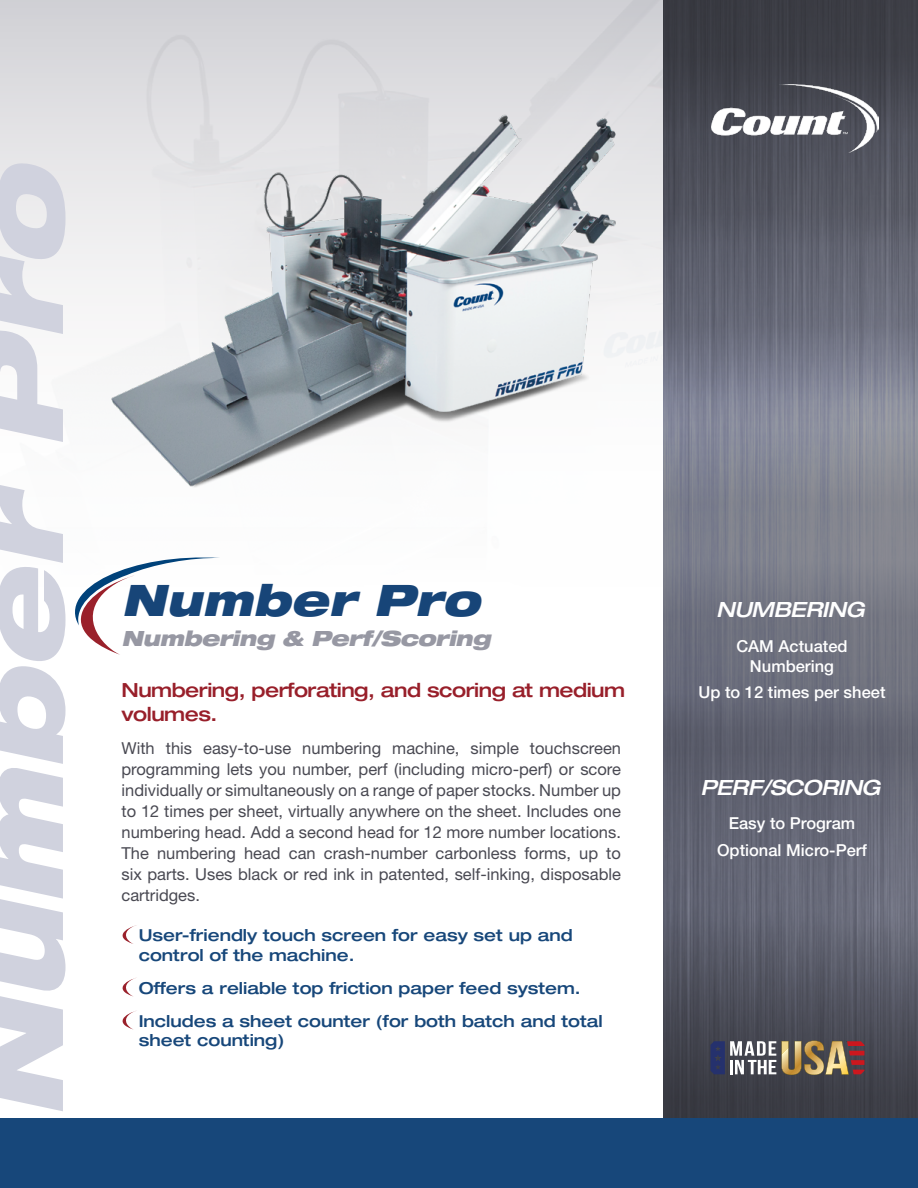
<style>
.page{position:relative;width:918px;height:1188px;background:#fff}
.page>*{position:absolute;margin:0;border:0;box-sizing:border-box;transform-origin:0 0}
.t1{font:italic 900 expanded 115.5px "Helvetica Neue LT Std";color:#d0d2de}
.t2{font:italic 900 expanded 43.5px "Helvetica Neue LT Std";color:#174578}
.t3{font:italic 900 expanded 21px "Helvetica Neue LT Std";letter-spacing:-.025em;color:#9798a3}
.t4{font:italic 500 expanded 21px "Helvetica Neue LT Std";letter-spacing:-.025em;color:#fff}
.t5{font:500 expanded 19.5px/23.4px "Helvetica Neue LT Std";letter-spacing:-.025em;color:#981f2a}
.t6{font:16.5px/21px "Helvetica Neue LT Std";color:#494952;text-align:justify}
.t7{font:500 expanded 16.5px/19.5px "Helvetica Neue LT Std";color:#17477a}
.t8{font:500 16.5px/19.8px "Helvetica Neue LT Std";color:#fff;text-align:center}
</style>
<div class="page">
<div style="left:0;top:0;width:918px;height:526px;background:linear-gradient(to bottom,#d6d6da,#fff)"></div>
<svg style="left:663px;top:0;width:255px;height:1119px;background:#626572"></svg>
<img style="left:98px;top:106px;width:546px;height:399px">
<div style="left:0;top:1119px;width:918px;height:69px;background:#17477a"></div>
<img style="left:711px;top:85px;width:168px;height:67px">
<svg style="left:75px;top:557px;width:144px;height:98px"></svg>
<svg style="left:710px;top:1041px;width:154px;height:34px;background:#87776d"></svg>
<svg style="left:122px;top:925px;width:15px;height:19px"></svg>
<svg style="left:122px;top:977px;width:15px;height:20px"></svg>
<svg style="left:122px;top:1010px;width:15px;height:20px"></svg>
<h1 class="t1" style="left:-54px;top:1119px;width:961px;rotate:-90deg">Number Pro</h1>
<h2 class="t2" style="left:122px;top:572px;width:360px">Number Pro</h2>
<p class="t3" style="left:122px;top:624px;width:371px">Numbering &amp; Perf/Scoring</p>
<p class="t5" style="left:122px;top:678px;width:505px">Numbering, perforating, and scoring at medium volumes.</p>
<p class="t6" style="left:122px;top:738px;width:501px">With this easy-to-use numbering machine, simple touchscreen programming lets you number, perf (including micro-perf) or score individually or simultaneously on a range of paper stocks. Number up to 12 times per sheet, virtually anywhere on the sheet. Includes one numbering head. Add a second head for 12 more number locations.<br>The numbering head can crash-number carbonless forms, up to six parts. Uses black or red ink in patented, self-inking, disposable cartridges.</p>
<p class="t7" style="left:139px;top:925px;width:435px">User-friendly touch screen for easy set up and control of the machine.</p>
<p class="t7" style="left:139px;top:971px;width:465px;line-height:33px">Offers a reliable top friction paper feed system.<br>Includes a sheet counter (for both batch and total</p>
<p class="t7" style="left:139px;top:1030px;width:147px">sheet counting)</p>
<p class="t4" style="left:716px;top:597px;width:150px">NUMBERING</p>
<p class="t8" style="left:736px;top:636px;width:113px">CAM Actuated<br>Numbering</p>
<p class="t8" style="left:698px;top:682px;width:189px">Up to 12 times per sheet</p>
<p class="t4" style="left:700px;top:774px;width:182px">PERF/SCORING</p>
<p class="t8" style="left:717px;top:810px;width:151px;line-height:26.5px">Easy to Program<br>Optional Micro-Perf</p>
</div>
